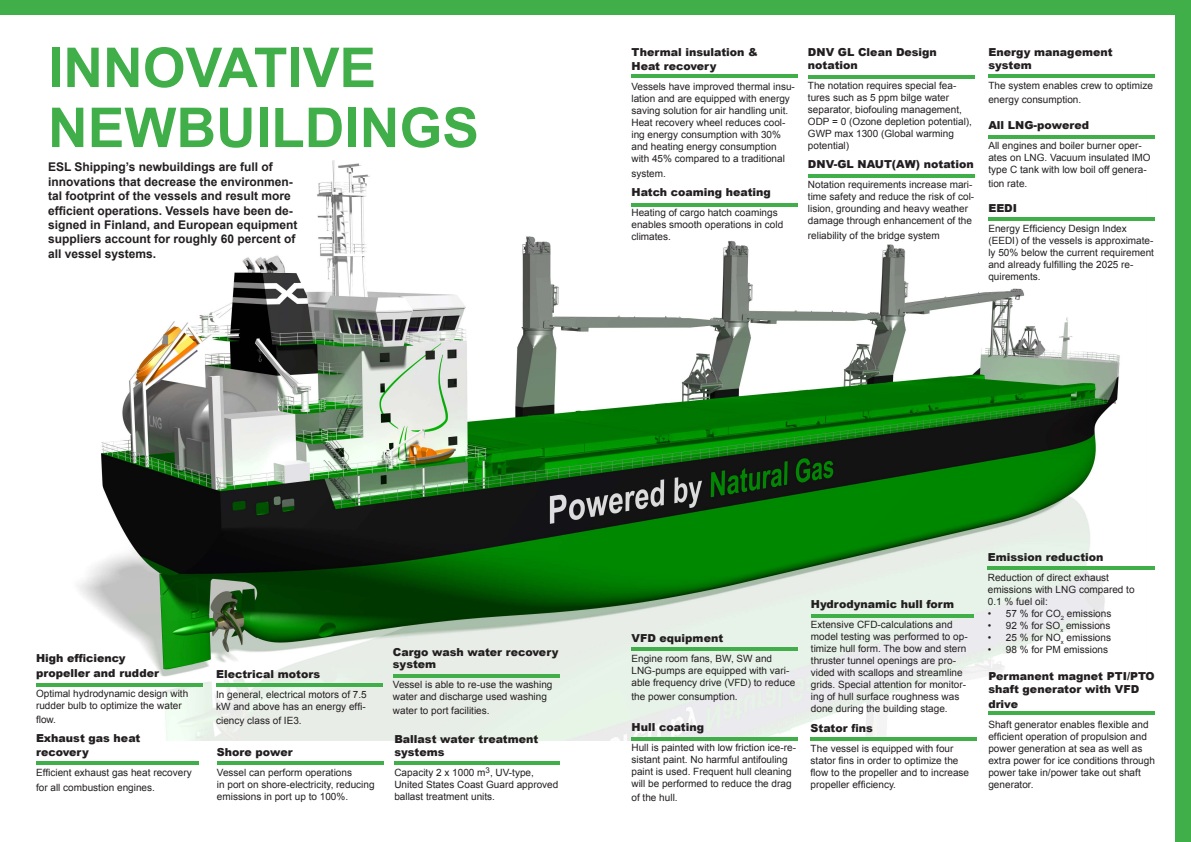
<style>
.page{position:relative;width:1191px;height:842px;background:#fff}
.page>*{position:absolute;margin:0;border:0;box-sizing:border-box;transform-origin:0 0}
.t1{font:700 55px "Arial";color:#40ae49}
.t2{font:700 12px/14.4px "Arial";color:#231f20}
.t3{font:900 11px/13.2px "Arial";color:#231f20}
.t4{font:10px/12px "Arial";color:#231f20}
</style>
<div class="page">
<img style="left:36px;top:135px;width:1110px;height:605px">
<hr style="left:36px;top:683px;width:167px;height:3px;background:#40ae49">
<hr style="left:631px;top:738px;width:167px;height:3px;background:#40ae49">
<hr style="left:36px;top:762px;width:162px;height:3px;background:#40ae49">
<hr style="left:808px;top:75px;width:166px;height:3px;background:#40ae49">
<hr style="left:631px;top:647px;width:167px;height:3px;background:#40ae49">
<hr style="left:808px;top:175px;width:166px;height:3px;background:#40ae49">
<hr style="left:393px;top:674px;width:166px;height:3px;background:#40ae49">
<hr style="left:216px;top:683px;width:167px;height:3px;background:#40ae49">
<hr style="left:217px;top:762px;width:166px;height:3px;background:#40ae49">
<hr style="left:811px;top:614px;width:162px;height:3px;background:#40ae49">
<hr style="left:631px;top:203px;width:167px;height:3px;background:#40ae49">
<hr style="left:988px;top:217px;width:167px;height:3px;background:#40ae49">
<hr style="left:988px;top:136px;width:167px;height:3px;background:#40ae49">
<hr style="left:631px;top:75px;width:167px;height:3px;background:#40ae49">
<hr style="left:394px;top:762px;width:165px;height:3px;background:#40ae49">
<hr style="left:988px;top:75px;width:167px;height:3px;background:#40ae49">
<div style="left:0;top:0;width:1191px;height:15px;background:#40ae49"></div>
<div style="left:1176px;top:5px;width:15px;height:837px;background:#40ae49"></div>
<hr style="left:810px;top:737px;width:167px;height:3px;background:#40ae49">
<hr style="left:987px;top:566px;width:168px;height:3px;background:#40ae49">
<hr style="left:988px;top:712px;width:167px;height:3px;background:#40ae49">
<p class="t1" style="left:48px;top:31px;width:330px">INNOVATIVE</p>
<p class="t1" style="left:48px;top:91px;width:432px">NEWBUILDINGS</p>
<p class="t2" style="left:48px;top:160px;width:251px">ESL Shipping’s newbuildings are full of innovations that decrease the environmen&shy;tal footprint of the vessels and result more efficient operations. Vessels have been de&shy;signed in Finland, and European equipment suppliers account for roughly 60 percent of all vessel systems.</p>
<p class="t3" style="left:631px;top:45px;width:128px">Thermal insulation &amp;</p>
<p class="t3" style="left:631px;top:59px;width:86px">Heat recovery</p>
<p class="t4" style="left:631px;top:81px;width:165px">Vessels have improved thermal insu&shy;lation and are equipped with energy saving solution for air handling unit.<br>Heat recovery wheel reduces cool&shy;ing energy consumption with 30% and heating energy consumption with 45% compared to a traditional</p>
<p class="t4" style="left:631px;top:167px;width:36px">system.</p>
<p class="t3" style="left:631px;top:185px;width:141px">Hatch coaming heating</p>
<p class="t4" style="left:631px;top:207px;width:153px">Heating of cargo hatch coamings enables smooth operations in cold climates.</p>
<p class="t3" style="left:808px;top:45px;width:130px">DNV GL Clean Design</p>
<p class="t3" style="left:808px;top:58px;width:51px">notation</p>
<p class="t4" style="left:808px;top:80px;width:155px">The notation requires special fea&shy;tures such as 5 ppm bilge water separator, biofouling management,</p>
<p class="t4" style="left:808px;top:116px;width:166px">ODP = 0 (Ozone depletion potential),<br>GWP max 1300 (Global warming potential)</p>
<p class="t3" style="left:808px;top:158px;width:167px">DNV-GL NAUT(AW) notation</p>
<p class="t4" style="left:808px;top:179px;width:168px">Notation requirements increase mari&shy;time safety and reduce the risk of col&shy;lision, grounding and heavy weather damage through enhancement of the</p>
<p class="t4" style="left:808px;top:229px;width:133px">reliability of the bridge system</p>
<p class="t3" style="left:988px;top:45px;width:126px">Energy management</p>
<p class="t3" style="left:988px;top:58px;width:45px">system</p>
<p class="t4" style="left:988px;top:78px;width:166px;line-height:14.4px">The system enables crew to optimize energy consumption.</p>
<p class="t3" style="left:988px;top:118px;width:102px">All LNG-powered</p>
<p class="t4" style="left:988px;top:139px;width:164px">All engines and boiler burner oper&shy;ates on LNG. Vacuum insulated IMO type C tank with low boil off genera-</p>
<p class="t4" style="left:988px;top:178px;width:40px">tion rate.</p>
<p class="t3" style="left:988px;top:201px;width:30px">EEDI</p>
<p class="t4" style="left:988px;top:222px;width:167px">Energy Efficiency Design Index (EEDI) of the vessels is approximate&shy;ly 50% below the current requirement and already fulfilling the 2025 re&shy;quirements.</p>
<p class="t3" style="left:36px;top:651px;width:91px">High efficiency</p>
<p class="t3" style="left:36px;top:666px;width:124px">propeller and rudder</p>
<p class="t4" style="left:36px;top:687px;width:154px">Optimal hydrodynamic design with rudder bulb to optimize the water</p>
<p class="t4" style="left:36px;top:714px;width:22px">flow.</p>
<p class="t3" style="left:36px;top:731px;width:106px">Exhaust gas heat</p>
<p class="t3" style="left:36px;top:745px;width:54px">recovery</p>
<p class="t4" style="left:36px;top:766px;width:157px;line-height:14.4px">Efficient exhaust gas heat recovery for all combustion engines.</p>
<p class="t3" style="left:216px;top:667px;width:106px">Electrical motors</p>
<p class="t4" style="left:216px;top:689px;width:152px">In general, electrical motors of 7.5 kW and above has an energy effi-</p>
<p class="t4" style="left:216px;top:715px;width:87px">ciency class of IE3.</p>
<p class="t3" style="left:217px;top:745px;width:77px">Shore power</p>
<p class="t4" style="left:217px;top:767px;width:137px">Vessel can perform operations</p>
<p class="t4" style="left:217px;top:779px;width:159px">in port on shore-electricity, reducing emissions in port up to 100%.</p>
<p class="t3" style="left:393px;top:645px;width:167px">Cargo wash water recovery</p>
<p class="t3" style="left:393px;top:657px;width:45px">system</p>
<p class="t4" style="left:393px;top:678px;width:161px">Vessel is able to re-use the washing water and discharge used washing</p>
<p class="t4" style="left:393px;top:705px;width:98px">water to port facilities.</p>
<p class="t3" style="left:394px;top:732px;width:145px">Ballast water treatment systems</p>
<p class="t4" style="left:394px;top:767px;width:165px">Capacity 2 x 1000 m<sup>3</sup>, UV-type,<br>United States Coast Guard approved ballast treatment units.</p>
<p class="t3" style="left:631px;top:631px;width:93px">VFD equipment</p>
<p class="t4" style="left:631px;top:652px;width:165px">Engine room fans, BW, SW and<br>LNG-pumps are equipped with vari&shy;able frequency drive (VFD) to reduce</p>
<p class="t4" style="left:631px;top:691px;width:108px">the power consumption.</p>
<p class="t3" style="left:631px;top:720px;width:74px">Hull coating</p>
<p class="t4" style="left:631px;top:741px;width:166px">Hull is painted with low friction ice-re&shy;sistant paint. No harmful antifouling paint is used. Frequent hull cleaning will be performed to reduce the drag</p>
<p class="t4" style="left:631px;top:792px;width:48px">of the hull.</p>
<p class="t3" style="left:811px;top:597px;width:145px">Hydrodynamic hull form</p>
<p class="t4" style="left:811px;top:618px;width:143px">Extensive CFD-calculations and</p>
<p class="t4" style="left:811px;top:630px;width:158px">model testing was performed to op&shy;timize hull form. The bow and stern thruster tunnel openings are pro&shy;vided with scallops and streamline grids. Special attention for monitor&shy;ing of hull surface roughness was done during the building stage.</p>
<p class="t3" style="left:810px;top:721px;width:64px">Stator fins</p>
<p class="t4" style="left:810px;top:742px;width:160px">The vessel is equipped with four stator fins in order to optimize the flow to the propeller and to increase propeller efficiency.</p>
<p class="t3" style="left:987px;top:550px;width:117px">Emission reduction</p>
<p class="t4" style="left:987px;top:571px;width:148px">Reduction of direct exhaust emissions with LNG compared to</p>
<p class="t4" style="left:987px;top:595px;width:62px">0.1 % fuel oil:</p>
<p class="t4" style="left:987px;top:607px;width:125px">• 57 % for CO<sub>2</sub> emissions</p>
<p class="t4" style="left:987px;top:619px;width:124px">• 92 % for SO<sub>x</sub> emissions</p>
<p class="t4" style="left:987px;top:631px;width:125px">• 25 % for NO<sub>x</sub> emissions</p>
<p class="t4" style="left:987px;top:643px;width:122px">• 98 % for PM emissions</p>
<p class="t3" style="left:988px;top:669px;width:168px">Permanent magnet PTI/PTO shaft generator with VFD</p>
<p class="t3" style="left:988px;top:697px;width:31px">drive</p>
<p class="t4" style="left:988px;top:718px;width:168px">Shaft generator enables flexible and efficient operation of propulsion and power generation at sea as well as extra power for ice conditions through power take in/power take out shaft generator.</p>
</div>
